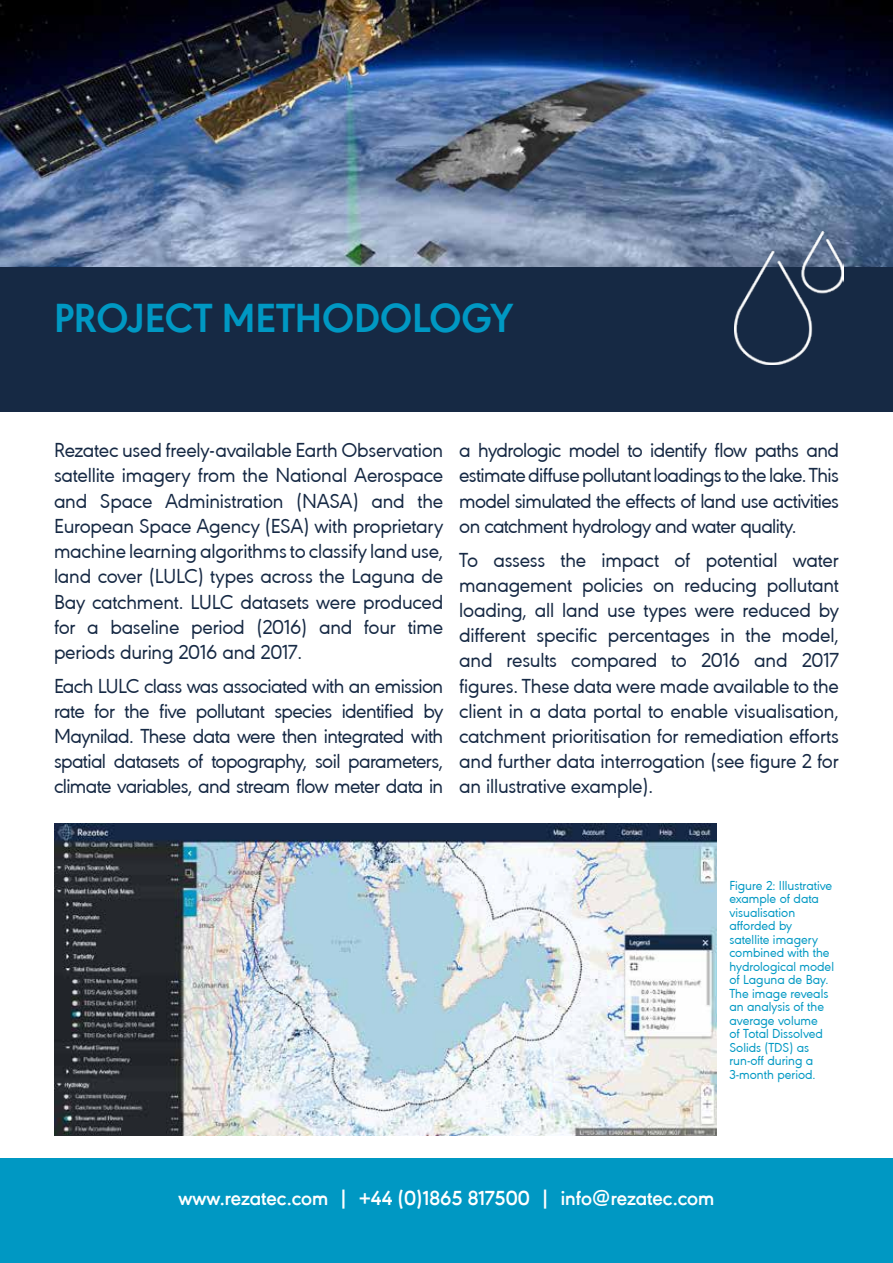
<style>
.page{position:relative;width:893px;height:1263px;background:#fff}
.page>*{position:absolute;margin:0;border:0;box-sizing:border-box;transform-origin:0 0}
.t1{font:700 42px "URW Geometric";color:#0098c3}
.t2{font:21px/25.2px "URW Geometric";letter-spacing:-.03em;color:#162944;text-align:justify}
.t3{font:600 21px "URW Geometric";color:#fff}
.t4{font:13.5px/13.5px "URW Geometric";color:#0098c3}
</style>
<div class="page">
<img style="left:0;top:0;width:893px;height:267px">
<div style="left:0;top:267px;width:893px;height:144px;background:#162944"></div>
<div style="left:0;top:1159px;width:893px;height:104px;background:#0098c3"></div>
<img style="left:734px;top:232px;width:109px;height:132px">
<img style="left:54px;top:824px;width:662px;height:311px">
<h1 class="t1" style="left:54px;top:286px;width:461px">PROJECT METHODOLOGY</h1>
<p class="t2" style="left:54px;top:436px;width:391px">Rezatec used freely-available Earth Observation satellite imagery from the National Aerospace and Space Administration (NASA) and the European Space Agency (ESA) with proprietary machine learning algorithms to classify land use, land cover (LULC) types across the Laguna de Bay catchment. LULC datasets were produced for a baseline period (2016) and four time periods during 2016 and 2017.</p>
<p class="t2" style="left:54px;top:671px;width:391px">Each LULC class was associated with an emission rate for the five pollutant species identified by Maynilad. These data were then integrated with spatial datasets of topography, soil parameters, climate variables, and stream flow meter data in</p>
<p class="t2" style="left:459px;top:436px;width:381px">a hydrologic model to identify flow paths and estimate diffuse pollutant loadings to the lake. This model simulated the effects of land use activities on catchment hydrology and water quality.</p>
<p class="t2" style="left:459px;top:545px;width:381px">To assess the impact of potential water management policies on reducing pollutant loading, all land use types were reduced by different specific percentages in the model, and results compared to 2016 and 2017 figures. These data were made available to the client in a data portal to enable visualisation, catchment prioritisation for remediation efforts and further data interrogation (see figure 2 for an illustrative example).</p>
<p class="t4" style="left:729px;top:877px;width:106px">Figure 2: Illustrative example of data visualisation afforded by satellite imagery combined with the hydrological model of Laguna de Bay.<br>The image reveals an analysis of the average volume<br>of Total Dissolved<br>Solids (TDS) as run-off during a<br>3-month period.</p>
<p class="t3" style="left:179px;top:1183px;width:537px">www.rezatec.com | +44 (0)1865 817500 | info@rezatec.com</p>
</div>
